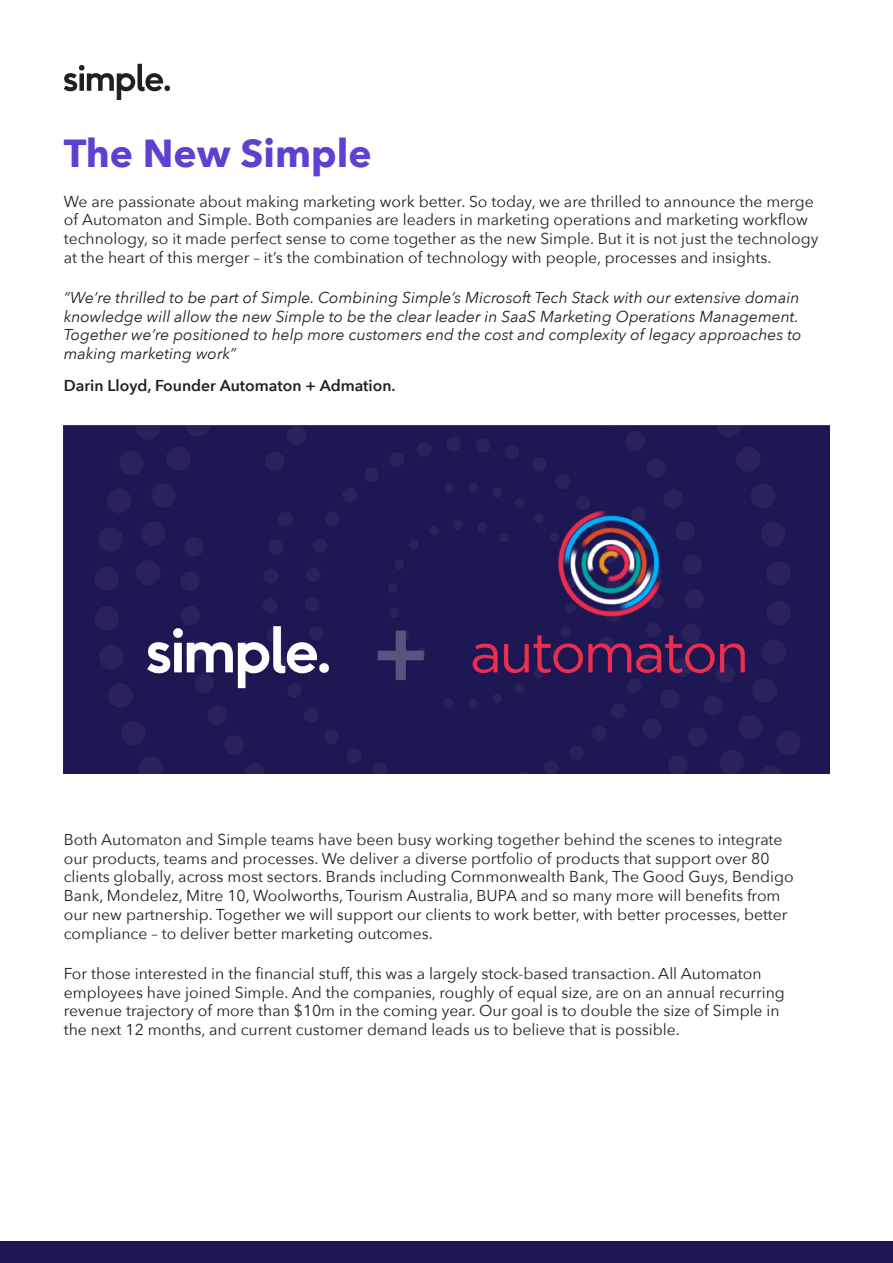
<style>
.page{position:relative;width:893px;height:1263px;background:#fff}
.page>*{position:absolute;margin:0;border:0;box-sizing:border-box;transform-origin:0 0}
.t1{font:700 39px "Avenir Next";color:#5f41d2}
.t2{font:15.75px/18.8px "Avenir Next";color:#231f20}
.t3{font:italic 15.75px/18.8px "Avenir Next";color:#231f20}
.t4{font:600 15.75px "Avenir Next";color:#231f20}
</style>
<div class="page">
<img style="left:64px;top:425px;width:765px;height:348px">
<div style="left:0;top:1242px;width:893px;height:21px;background:#1d1753"></div>
<svg style="left:64px;top:64px;width:106px;height:36px"></svg>
<p class="t1" style="left:64px;top:119px;width:309px">The New Simple</p>
<p class="t2" style="left:64px;top:191px;width:756px">We are passionate about making marketing work better. So today, we are thrilled to announce the merge of Automaton and Simple. Both companies are leaders in marketing operations and marketing workflow technology, so it made perfect sense to come together as the new Simple. But it is not just the technology at the heart of this merger – it’s the combination of technology with people, processes and insights.</p>
<p class="t3" style="left:64px;top:287px;width:739px">“We’re thrilled to be part of Simple. Combining Simple’s Microsoft Tech Stack with our extensive domain knowledge will allow the new Simple to be the clear leader in SaaS Marketing Operations Management.<br>Together we’re positioned to help more customers end the cost and complexity of legacy approaches to making marketing work”</p>
<p class="t4" style="left:64px;top:372px;width:333px">Darin Lloyd, Founder Automaton + Admation.</p>
<p class="t2" style="left:64px;top:829px;width:731px">Both Automaton and Simple teams have been busy working together behind the scenes to integrate our products, teams and processes. We deliver a diverse portfolio of products that support over 80 clients globally, across most sectors. Brands including Commonwealth Bank, The Good Guys, Bendigo Bank, Mondelez, Mitre 10, Woolworths, Tourism Australia, BUPA and so many more will benefits from our new partnership. Together we will support our clients to work better, with better processes, better compliance – to deliver better marketing outcomes.</p>
<p class="t2" style="left:64px;top:963px;width:723px">For those interested in the financial stuff, this was a largely stock-based transaction. All Automaton employees have joined Simple. And the companies, roughly of equal size, are on an annual recurring revenue trajectory of more than $10m in the coming year. Our goal is to double the size of Simple in the next 12 months, and current customer demand leads us to believe that is possible.</p>
</div>
